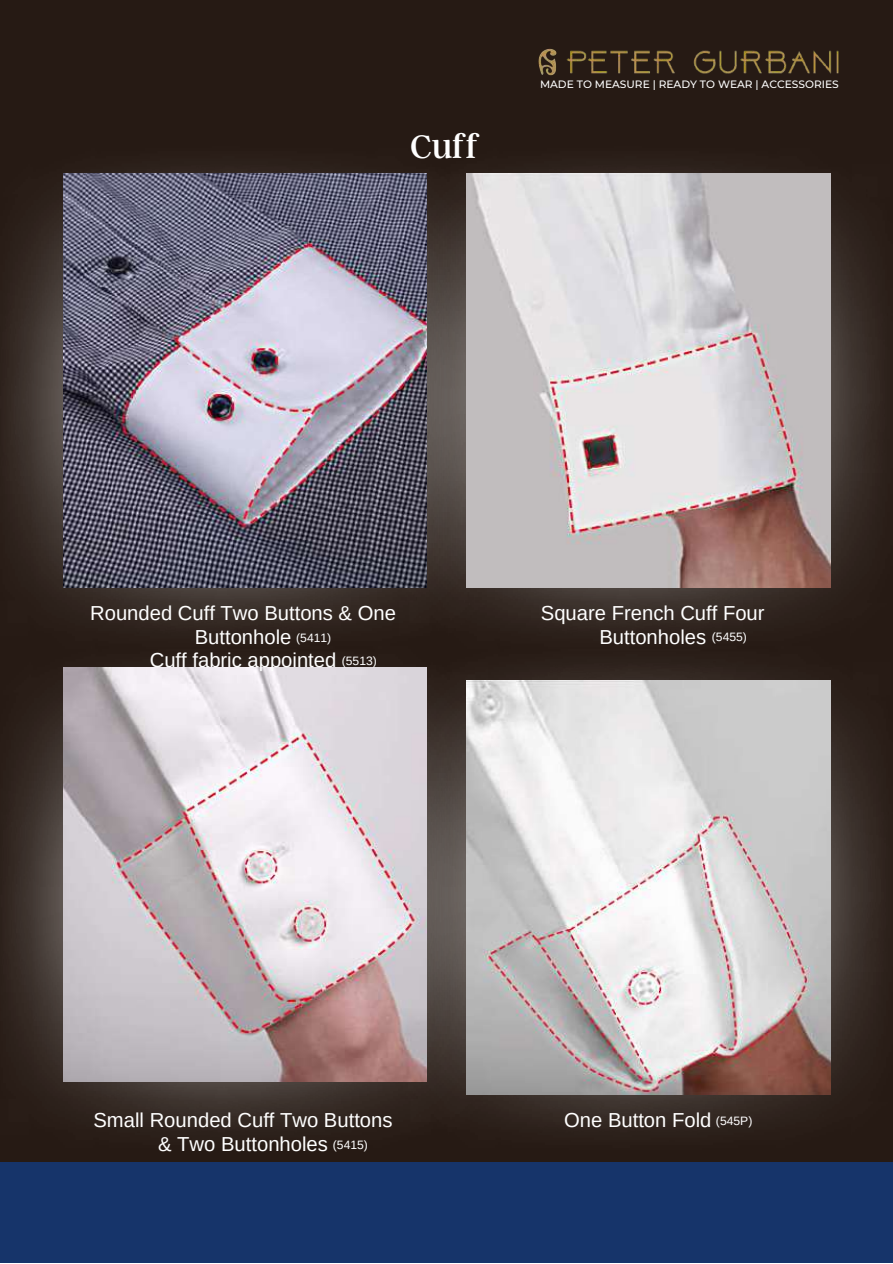
<style>
.page{position:relative;width:893px;height:1264px;background:#fff}
.page>*{position:absolute;margin:0;border:0;box-sizing:border-box;transform-origin:0 0}
.t1{font:36px "Argent CF";color:#fff}
.t2{font:20.25px/23.5px "Arimo";color:#fff;text-align:center}
.t3{font:12.15px "Arimo";color:#fff}
.t4{font:500 10.65px "Montserrat";color:#fff}
.s1{font-size:12.15px}
</style>
<div class="page">
<div style="left:0;top:0;width:892px;height:1262px;background:#261a14"></div>
<img style="left:566px;top:50px;width:273px;height:24px">
<img style="left:539px;top:48px;width:18px;height:27px">
<div style="left:0;top:1161px;width:892px;height:101px;background:#16346a"></div>
<img style="left:3px;top:167px;width:371px;height:464px">
<img style="left:3px;top:665px;width:371px;height:464px">
<img style="left:374px;top:167px;width:509px;height:464px">
<img style="left:374px;top:665px;width:510px;height:464px">
<img style="left:63px;top:173px;width:363px;height:414px">
<img style="left:63px;top:667px;width:363px;height:414px">
<img style="left:466px;top:173px;width:364px;height:414px">
<img style="left:466px;top:680px;width:364px;height:414px">
<h1 class="t1" style="left:410px;top:123px;width:71px">Cuff</h1>
<p class="t4" style="left:540px;top:77px;width:300px">MADE TO MEASURE | READY TO WEAR | ACCESSORIES</p>
<p class="t2" style="left:90px;top:601px;width:307px">Rounded Cuff Two Buttons &amp; One<br>Buttonhole<br>Cuff fabric appointed</p>
<p class="t3" style="left:296px;top:631px;width:37px">(5411)</p>
<p class="t3" style="left:342px;top:654px;width:37px">(5513)</p>
<p class="t2" style="left:599px;top:601px;width:167px;text-align:left;text-indent:-58px">Square French Cuff Four<br>Buttonholes <span class="s1">(5455)</span></p>
<p class="t2" style="left:93px;top:1108px;width:300px">Small Rounded Cuff Two Buttons</p>
<p class="t2" style="left:564px;top:1108px;width:190px">One Button Fold <span class="s1">(545P)</span></p>
<p class="t2" style="left:158px;top:1131px;width:211px">&amp; Two Buttonholes <span class="s1">(5415)</span></p>
</div>
